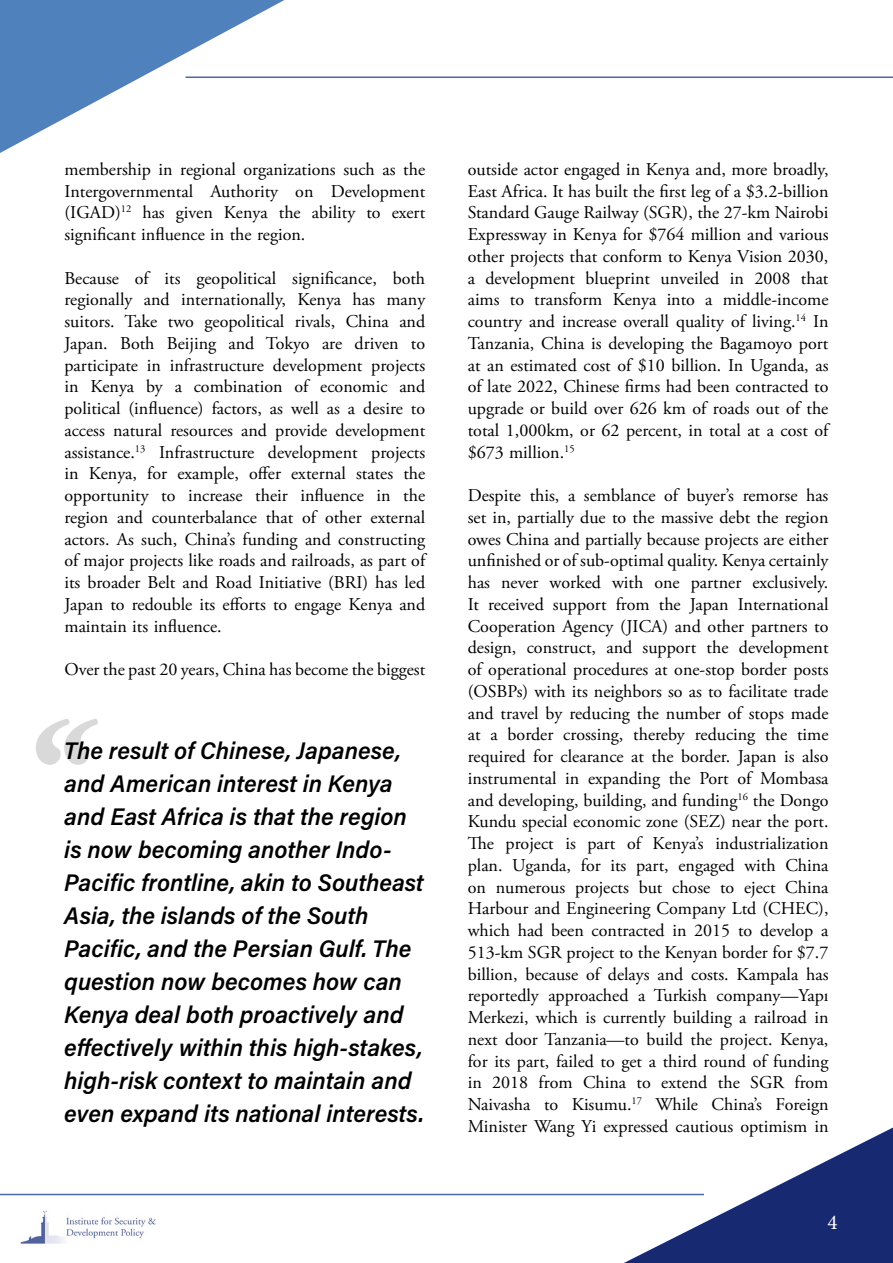
<style>
.page{position:relative;width:893px;height:1263px;background:#fff}
.page>*{position:absolute;margin:0;border:0;box-sizing:border-box;transform-origin:0 0}
.t1{font:24px/33px "Acumin Variable Concept";color:#000}
.t2{font:21px "Minion Pro";color:#fff}
.t3{font:18px/21.8px "Adobe Garamond Pro";color:#000;text-align:justify}
</style>
<div class="page">
<svg style="left:0;top:0;width:284px;height:153px"></svg>
<hr style="left:185px;top:77px;width:708px;height:1px;background:#5066a7">
<svg style="left:624px;top:1127px;width:269px;height:136px"></svg>
<hr style="left:0;top:1194px;width:704px;height:1px;background:#5066a7">
<img style="left:20px;top:1210px;width:136px;height:34px">
<svg style="left:36px;top:719px;width:62px;height:46px"></svg>
<p class="t3" style="left:64px;top:159px;width:362px">membership in regional organizations such as the Intergovernmental Authority on Development (IGAD)<sup>12</sup> has given Kenya the ability to exert significant influence in the region.</p>
<p class="t3" style="left:64px;top:268px;width:364px">Because of its geopolitical significance, both regionally and internationally, Kenya has many suitors. Take two geopolitical rivals, China and Japan. Both Beijing and Tokyo are driven to participate in infrastructure development projects in Kenya by a combination of economic and political (influence) factors, as well as a desire to access natural resources and provide development assistance.<sup>13</sup> Infrastructure development projects in Kenya, for example, offer external states the opportunity to increase their influence in the region and counterbalance that of other external actors. As such, China’s funding and constructing of major projects like roads and railroads, as part of its broader Belt and Road Initiative (BRI) has led Japan to redouble its efforts to engage Kenya and maintain its influence.</p>
<p class="t3" style="left:64px;top:659px;width:362px">Over the past 20 years, China has become the biggest</p>
<p class="t1" style="left:64px;top:734px;width:361px">The result of Chinese, Japanese, and American interest in Kenya and East Africa is that the region is now becoming another Indo-Pacific frontline, akin to Southeast Asia, the islands of the South Pacific, and the Persian Gulf. The question now becomes how can Kenya deal both proactively and effectively within this high-stakes, high-risk context to maintain and even expand its national interests.</p>
<p class="t3" style="left:468px;top:159px;width:364px">outside actor engaged in Kenya and, more broadly, East Africa. It has built the first leg of a $3.2-billion Standard Gauge Railway (SGR), the 27-km Nairobi Expressway in Kenya for $764 million and various other projects that conform to Kenya Vision 2030, a development blueprint unveiled in 2008 that aims to transform Kenya into a middle-income country and increase overall quality of living.<sup>14</sup> In Tanzania, China is developing the Bagamoyo port at an estimated cost of $10 billion. In Uganda, as of late 2022, Chinese firms had been contracted to upgrade or build over 626 km of roads out of the total 1,000km, or 62 percent, in total at a cost of $673 million.<sup>15</sup></p>
<p class="t3" style="left:468px;top:485px;width:362px">Despite this, a semblance of buyer’s remorse has set in, partially due to the massive debt the region owes China and partially because projects are either unfinished or of sub-optimal quality. Kenya certainly has never worked with one partner exclusively.<br>It received support from the Japan International Cooperation Agency (JICA) and other partners to design, construct, and support the development of operational procedures at one-stop border posts (OSBPs) with its neighbors so as to facilitate trade and travel by reducing the number of stops made at a border crossing, thereby reducing the time required for clearance at the border. Japan is also instrumental in expanding the Port of Mombasa and developing, building, and funding<sup>16</sup> the Dongo Kundu special economic zone (SEZ) near the port.<br>The project is part of Kenya’s industrialization plan. Uganda, for its part, engaged with China on numerous projects but chose to eject China Harbour and Engineering Company Ltd (CHEC), which had been contracted in 2015 to develop a 513-km SGR project to the Kenyan border for $7.7 billion, because of delays and costs. Kampala has reportedly approached a Turkish company—Yapı Merkezi, which is currently building a railroad in next door Tanzania—to build the project. Kenya, for its part, failed to get a third round of funding in 2018 from China to extend the SGR from Naivasha to Kisumu.<sup>17</sup> While China’s Foreign Minister Wang Yi expressed cautious optimism in</p>
<p class="t2" style="left:827px;top:1208px;width:12px">4</p>
</div>
